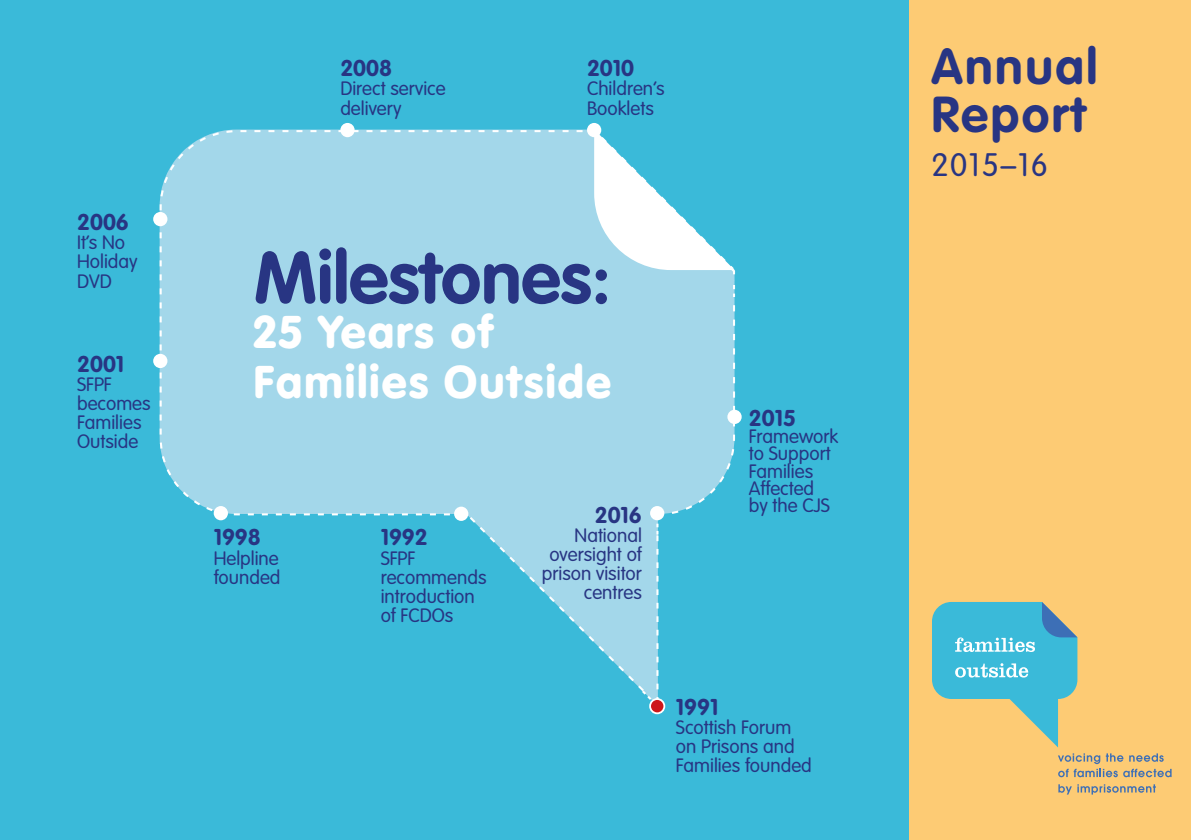
<style>
.page{position:relative;width:1191px;height:840px;background:#fff}
.page>*{position:absolute;margin:0;border:0;box-sizing:border-box;transform-origin:0 0}
.t1{font:700 72.6px "VAG Rounded";color:#283583}
.t2{font:700 49.8px/48px "VAG Rounded";letter-spacing:.05em;color:#283583}
.t3{font:900 45.2px/49.8px "VAG Rounded";letter-spacing:.05em;color:#fff}
.t4{font:300 32px "VAG Rounded";letter-spacing:.05em;color:#283583}
.t5{font:700 22.6px "VAG Rounded";color:#283583}
.t6{font:300 19px/19px "VAG Rounded";color:#283583}
</style>
<div class="page">
<div style="left:0;top:0;width:1191px;height:839px;background:#3abad9"></div>
<svg style="left:159px;top:129px;width:577px;height:564px"></svg>
<div style="left:340px;top:123px;width:15px;height:14px;background:#fff;border-radius:50%"></div>
<div style="left:650px;top:698px;width:14px;height:15px;background:#cd171a;border-radius:50%"></div>
<div style="left:649px;top:697px;width:16px;height:16px;border:2px solid #fff;border-radius:50%"></div>
<div style="left:727px;top:409px;width:14px;height:15px;background:#fff;border-radius:50%"></div>
<div style="left:650px;top:505px;width:14px;height:15px;background:#fff;border-radius:50%"></div>
<div style="left:454px;top:506px;width:14px;height:14px;background:#fff;border-radius:50%"></div>
<div style="left:214px;top:505px;width:14px;height:15px;background:#fff;border-radius:50%"></div>
<div style="left:153px;top:353px;width:14px;height:15px;background:#fff;border-radius:50%"></div>
<div style="left:153px;top:212px;width:14px;height:14px;background:#fff;border-radius:50%"></div>
<div style="left:587px;top:123px;width:14px;height:14px;background:#fff;border-radius:50%"></div>
<div style="left:909px;top:0;width:282px;height:839px;background:#fdcb74"></div>
<svg style="left:932px;top:602px;width:145px;height:145px"></svg>
<svg style="left:1058px;top:784px;width:13px;height:10px"></svg>
<svg style="left:1077px;top:784px;width:79px;height:10px"></svg>
<svg style="left:1058px;top:753px;width:113px;height:23px"></svg>
<p class="t5" style="left:77px;top:209px;width:53px">2006</p>
<p class="t6" style="left:77px;top:233px;width:62px">It’s No<br>Holiday<br>DVD</p>
<p class="t5" style="left:77px;top:350px;width:49px">2001</p>
<p class="t6" style="left:77px;top:374px;width:75px">SFPF becomes<br>Families<br>Outside</p>
<p class="t5" style="left:340px;top:55px;width:53px">2008</p>
<p class="t6" style="left:340px;top:79px;width:107px">Direct service delivery</p>
<p class="t5" style="left:587px;top:55px;width:49px">2010</p>
<p class="t6" style="left:587px;top:79px;width:79px">Children’s<br>Booklets</p>
<h1 class="t1" style="left:254px;top:235px;width:358px">Milestones:</h1>
<h3 class="t3" style="left:254px;top:306px;width:359px">25 Years of<br>Families Outside</h3>
<p class="t5" style="left:214px;top:524px;width:49px">1998</p>
<p class="t6" style="left:214px;top:548px;width:68px">Helpline founded</p>
<p class="t5" style="left:381px;top:524px;width:49px">1992</p>
<p class="t6" style="left:381px;top:548px;width:107px">SFPF recommends introduction of FCDOs</p>
<p class="t5" style="left:595px;top:501px;width:49px">2016</p>
<p class="t6" style="left:542px;top:525px;width:101px;text-align:right">National oversight of prison visitor centres</p>
<p class="t5" style="left:749px;top:404px;width:49px">2015</p>
<p class="t6" style="left:749px;top:427px;width:91px;line-height:17.4px">Framework to Support<br>Families<br>Affected<br>by the CJS</p>
<p class="t5" style="left:676px;top:693px;width:44px">1991</p>
<p class="t6" style="left:676px;top:717px;width:138px">Scottish Forum on Prisons and<br>Families founded</p>
<h2 class="t2" style="left:931px;top:42px;width:168px">Annual<br>Report</h2>
<h3 class="t4" style="left:931px;top:146px;width:118px">2015–16</h3>
</div>
